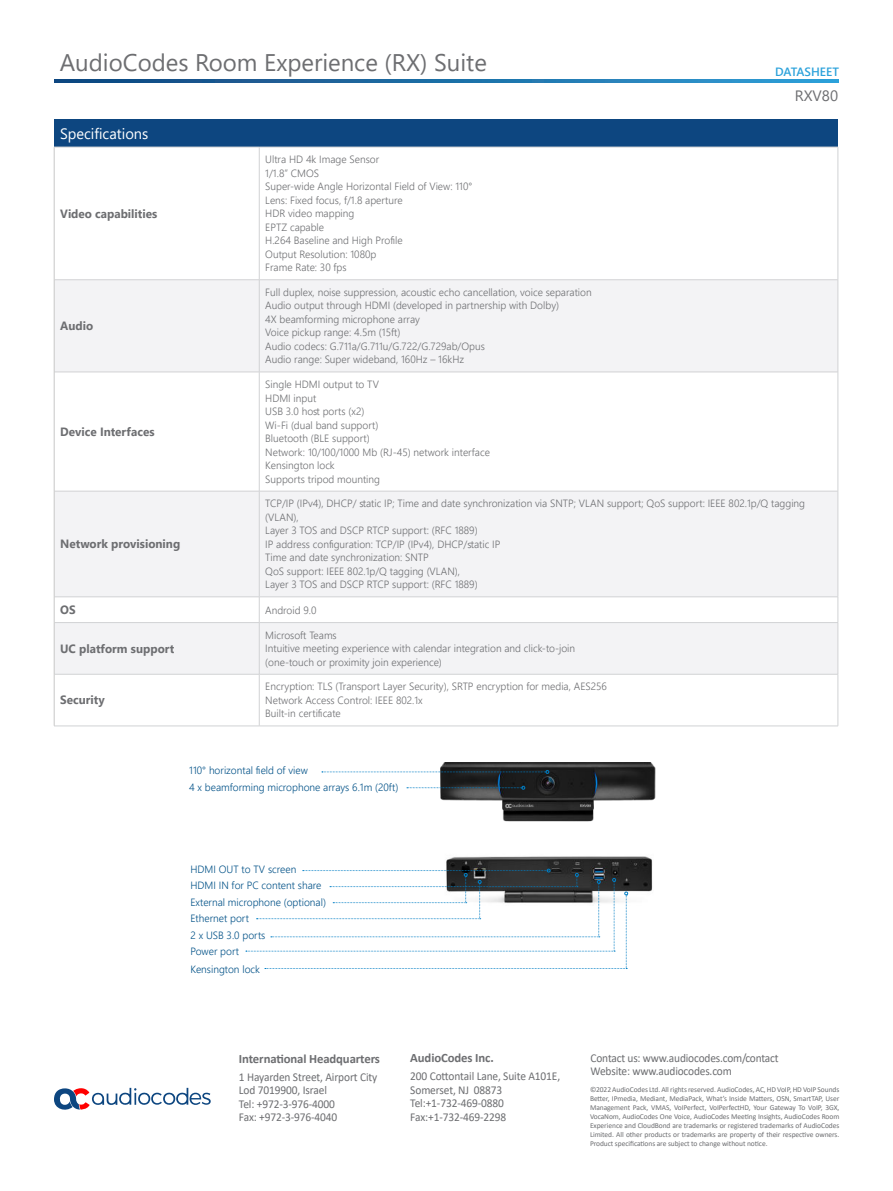
<style>
.page{position:relative;width:893px;height:1191px;background:#fff}
.page>*{position:absolute;margin:0;border:0;box-sizing:border-box;transform-origin:0 0}
.t1{font:24px "Segoe UI";color:#6d6e71}
.t2{font:15px "Segoe UI";color:#fff}
.t3{font:15px "Segoe UI";color:#6d6e71}
.t4{font:700 12.75px "Calibri";letter-spacing:-.01em;color:#6d6e71}
.t5{font:12px/13.5px "Calibri";letter-spacing:-.01em;color:#6d6e71;scale:.95 1}
.t6{font:700 12px "Segoe UI";color:#6d6e71}
.t7{font:600 12px "Segoe UI";color:#2ca2db}
.t8{font:300 10.5px/13.5px "Segoe UI";color:#6d6e71}
.t9{font:300 10.5px/16.5px "Segoe UI";color:#005187}
.t10{font:7.5px/9px "Calibri";letter-spacing:-.01em;color:#6d6e71;text-align:justify}
</style>
<div class="page">
<div style="left:54px;top:119px;width:784px;height:28px;background:#0d4680"></div>
<div style="left:55px;top:280px;width:783px;height:92px;background:#f3f3f5"></div>
<div style="left:54px;top:491px;width:205px;height:106px;background:#f3f3f5"></div>
<div style="left:259px;top:491px;width:579px;height:106px;background:#f3f3f5"></div>
<hr style="left:54px;top:147px;width:205px;height:1px;background:#d1d2d4">
<hr style="left:259px;top:147px;width:579px;height:1px;background:#d1d2d4">
<hr style="left:54px;top:279px;width:205px;height:1px;background:#d1d2d4">
<hr style="left:259px;top:279px;width:579px;height:1px;background:#d1d2d4">
<hr style="left:54px;top:372px;width:205px;height:1px;background:#d1d2d4">
<hr style="left:259px;top:372px;width:579px;height:1px;background:#d1d2d4">
<hr style="left:54px;top:491px;width:205px;height:1px;background:#d1d2d4">
<hr style="left:259px;top:491px;width:579px;height:1px;background:#d1d2d4">
<hr style="left:259px;top:147px;width:1px;height:132px;background:#d1d2d4">
<hr style="left:838px;top:147px;width:1px;height:133px;background:#d1d2d4">
<hr style="left:259px;top:280px;width:1px;height:92px;background:#d1d2d4">
<hr style="left:838px;top:280px;width:1px;height:92px;background:#d1d2d4">
<hr style="left:259px;top:372px;width:1px;height:119px;background:#d1d2d4">
<hr style="left:838px;top:372px;width:1px;height:119px;background:#d1d2d4">
<hr style="left:259px;top:491px;width:1px;height:105px;background:#d1d2d4">
<hr style="left:838px;top:491px;width:1px;height:105px;background:#d1d2d4">
<hr style="left:54px;top:596px;width:205px;height:1px;background:#d1d2d4">
<hr style="left:259px;top:596px;width:579px;height:1px;background:#d1d2d4">
<hr style="left:54px;top:147px;width:1px;height:133px;background:#c8c8c7">
<hr style="left:54px;top:280px;width:1px;height:92px;background:#c8c8c7">
<hr style="left:54px;top:372px;width:1px;height:119px;background:#c8c8c7">
<hr style="left:54px;top:491px;width:1px;height:106px;background:#c8c8c7">
<svg style="left:54px;top:597px;width:785px;height:129px"></svg>
<hr style="left:54px;top:622px;width:1px;height:52px;background:#c8c8c7">
<hr style="left:54px;top:674px;width:1px;height:51px;background:#c8c8c7">
<svg style="left:54px;top:1087px;width:157px;height:23px"></svg>
<img style="left:440px;top:762px;width:216px;height:60px">
<img style="left:446px;top:856px;width:207px;height:39px">
<svg style="left:407px;top:786px;width:118px;height:3px"></svg>
<svg style="left:322px;top:770px;width:227px;height:3px"></svg>
<svg style="left:246px;top:868px;width:382px;height:101px"></svg>
<h1 class="t1" style="left:60px;top:53px;width:429px">AudioCodes Room Experience (RX) Suite</h1>
<h2 class="t2" style="left:60px;top:119px;width:90px">Specifications</h2>
<p class="t6" style="left:60px;top:209px;width:99px">Video capabilities</p>
<p class="t6" style="left:60px;top:321px;width:35px">Audio</p>
<p class="t6" style="left:60px;top:427px;width:96px">Device Interfaces</p>
<p class="t8" style="left:265px;top:154px;width:209px">Ultra HD 4k Image Sensor<br>1/1.8” CMOS<br>Super-wide Angle Horizontal Field of View: 110°<br>Lens: Fixed focus, f/1.8 aperture<br>HDR video mapping<br>EPTZ capable<br>H.264 Baseline and High Profile<br>Output Resolution: 1080p<br>Frame Rate: 30 fps</p>
<p class="t8" style="left:265px;top:284px;width:328px">Full duplex, noise suppression, acoustic echo cancellation, voice separation Audio output through HDMI (developed in partnership with Dolby)<br>4X beamforming microphone array<br>Voice pickup range: 4.5m (15ft)<br>Audio codecs: G.711a/G.711u/G.722/G.729ab/Opus<br>Audio range: Super wideband, 160Hz – 16kHz</p>
<p class="t8" style="left:265px;top:379px;width:226px">Single HDMI output to TV<br>HDMI input<br>USB 3.0 host ports (x2)<br>Wi-Fi (dual band support)<br>Bluetooth (BLE support)<br>Network: 10/100/1000 Mb (RJ-45) network interface<br>Kensington lock<br>Supports tripod mounting</p>
<p class="t7" style="left:775px;top:66px;width:65px">DATASHEET</p>
<h2 class="t3" style="left:795px;top:90px;width:45px">RXV80</h2>
<p class="t6" style="left:60px;top:539px;width:122px">Network provisioning</p>
<p class="t8" style="left:265px;top:496px;width:541px">TCP/IP (IPv4), DHCP/ static IP; Time and date synchronization via SNTP; VLAN support; QoS support: IEEE 802.1p/Q tagging (VLAN),<br>Layer 3 TOS and DSCP RTCP support: (RFC 1889)<br>IP address configuration: TCP/IP (IPv4), DHCP/static IP<br>Time and date synchronization: SNTP<br>QoS support: IEEE 802.1p/Q tagging (VLAN),<br>Layer 3 TOS and DSCP RTCP support: (RFC 1889)</p>
<p class="t6" style="left:60px;top:605px;width:17px">OS</p>
<p class="t8" style="left:265px;top:604px;width:53px">Android 9.0</p>
<p class="t6" style="left:60px;top:644px;width:116px">UC platform support</p>
<p class="t8" style="left:265px;top:629px;width:311px">Microsoft Teams<br>Intuitive meeting experience with calendar integration and click-to-join (one-touch or proximity join experience)</p>
<p class="t6" style="left:60px;top:695px;width:46px">Security</p>
<p class="t8" style="left:265px;top:681px;width:343px">Encryption: TLS (Transport Layer Security), SRTP encryption for media, AES256<br>Network Access Control: IEEE 802.1x<br>Built-in certificate</p>
<p class="t9" style="left:189px;top:761px;width:120px">110° horizontal field of view</p>
<p class="t9" style="left:189px;top:780px;width:211px">4 x beamforming microphone arrays 6.1m (20ft)</p>
<p class="t9" style="left:190px;top:862px;width:137px">HDMI OUT to TV screen<br>HDMI IN for PC content share<br>External microphone (optional)<br>Ethernet port<br>2 x USB 3.0 ports<br>Power port</p>
<p class="t9" style="left:190px;top:961px;width:71px">Kensington lock</p>
<p class="t4" style="left:239px;top:1049px;width:143px">International Headquarters</p>
<p class="t5" style="left:239px;top:1070px;width:147px">1 Hayarden Street, Airport City<br>Lod 7019900, Israel<br>Tel: +972-3-976-4000<br>Fax: +972-3-976-4040</p>
<p class="t4" style="left:410px;top:1049px;width:85px">AudioCodes Inc.</p>
<p class="t5" style="left:410px;top:1069px;width:159px">200 Cottontail Lane, Suite A101E,<br>Somerset, NJ 08873<br>Tel:+1-732-469-0880<br>Fax:+1-732-469-2298</p>
<p class="t5" style="left:591px;top:1050px;width:200px">Contact us: www.audiocodes.com/contact<br>Website: www.audiocodes.com</p>
<p class="t10" style="left:590px;top:1084px;width:251px">©2022 AudioCodes Ltd. All rights reserved. AudioCodes, AC, HD VoIP, HD VoIP Sounds Better, IPmedia, Mediant, MediaPack, What’s Inside Matters, OSN, SmartTAP, User Management Pack, VMAS, VoIPerfect, VoIPerfectHD, Your Gateway To VoIP, 3GX, VocaNom, AudioCodes One Voice, AudioCodes Meeting Insights, AudioCodes Room Experience and CloudBond are trademarks or registered trademarks of AudioCodes Limited. All other products or trademarks are property of their respective owners.<br>Product specifications are subject to change without notice.</p>
</div>
